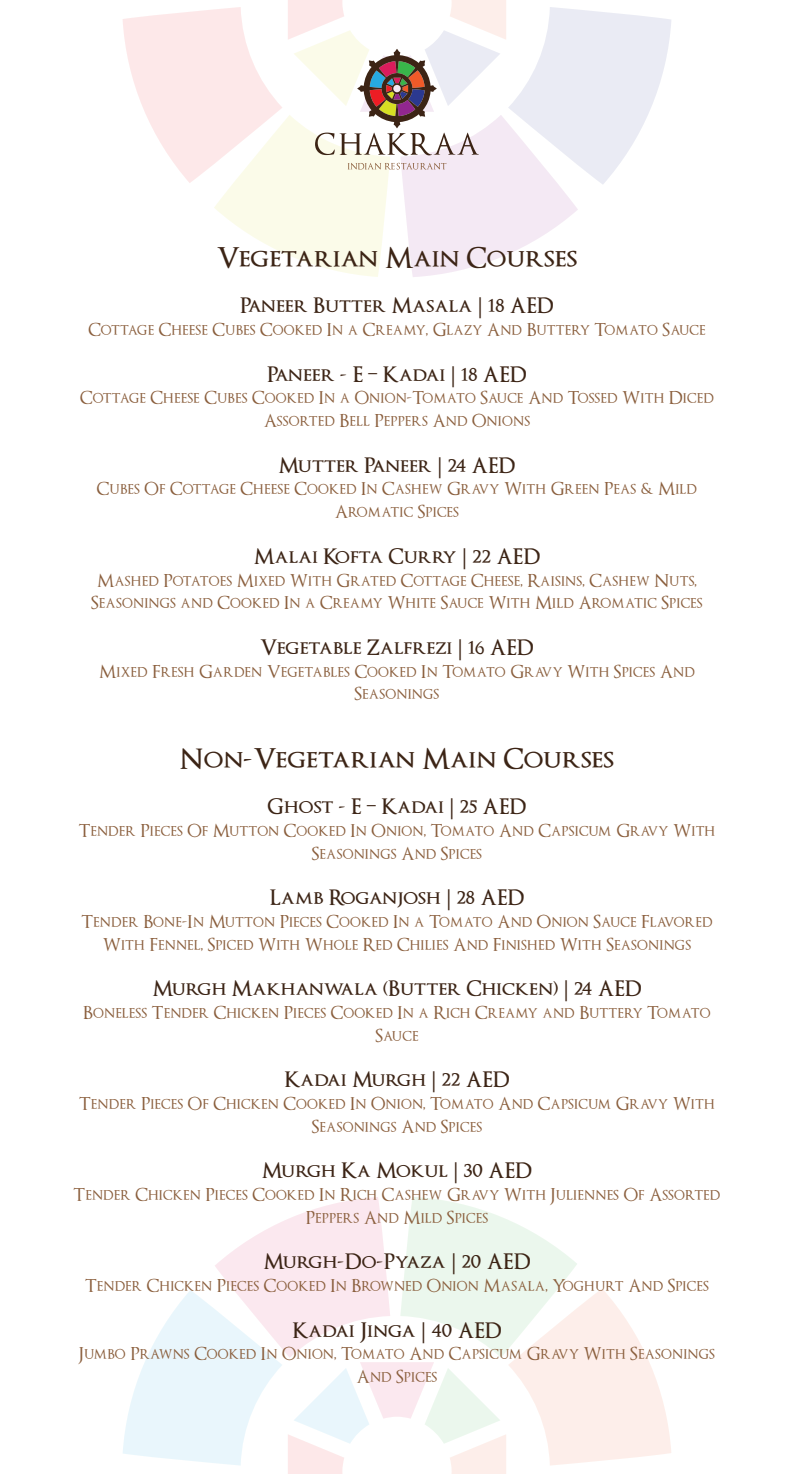
<style>
.page{position:relative;width:794px;height:1474px;background:#fff}
.page>*{position:absolute;margin:0;border:0;box-sizing:border-box;transform-origin:0 0}
.t1{font:600 28px "Optimus Princeps";color:#3c2415}
.t2{font:600 21px "Optimus Princeps";color:#3c2415}
.t3{font:17.5px/22.8px "Optimus Princeps";letter-spacing:.01em;color:#8a5e3c;text-align:center}
.s1{font-family:"Minion Pro";font-weight:400}
</style>
<div class="page">
<svg style="left:123px;top:1197px;width:548px;height:276px"></svg>
<svg style="left:123px;top:0;width:548px;height:277px"></svg>
<h1 class="t1" style="left:217px;top:243px;width:362px">Vegetarian Main Courses</h1>
<p class="t2" style="left:240px;top:295px;width:315px">Paneer Butter Masala <span class="s1">|</span> 18 AED</p>
<p class="t3" style="left:88px;top:319px;width:619px">Cottage Cheese Cubes Cooked In a Creamy, Glazy And Buttery Tomato Sauce</p>
<p class="t2" style="left:267px;top:363px;width:261px">Paneer - E – Kadai <span class="s1">|</span> 18 AED</p>
<p class="t3" style="left:80px;top:387px;width:635px">Cottage Cheese Cubes Cooked In a Onion-Tomato Sauce And Tossed With Diced<br>Assorted Bell Peppers And Onions</p>
<p class="t2" style="left:278px;top:454px;width:238px">Mutter Paneer <span class="s1">|</span> 24 AED</p>
<p class="t3" style="left:97px;top:478px;width:601px">Cubes Of Cottage Cheese Cooked In Cashew Gravy With Green Peas &amp; Mild<br>Aromatic Spices</p>
<p class="t2" style="left:254px;top:545px;width:288px">Malai Kofta Curry <span class="s1">|</span> 22 AED</p>
<p class="t3" style="left:91px;top:569px;width:613px">Mashed Potatoes Mixed With Grated Cottage Cheese, Raisins, Cashew Nuts,<br>Seasonings and Cooked In a Creamy White Sauce With Mild Aromatic Spices</p>
<p class="t2" style="left:260px;top:636px;width:275px">Vegetable Zalfrezi <span class="s1">|</span> 16 AED</p>
<p class="t3" style="left:99px;top:660px;width:597px">Mixed Fresh Garden Vegetables Cooked In Tomato Gravy With Spices And<br>Seasonings</p>
<h1 class="t1" style="left:180px;top:743px;width:435px">Non-Vegetarian Main Courses</h1>
<p class="t2" style="left:267px;top:795px;width:260px">Ghost - E – Kadai <span class="s1">|</span> 25 AED</p>
<p class="t3" style="left:79px;top:820px;width:638px">Tender Pieces Of Mutton Cooked In Onion, Tomato And Capsicum Gravy With<br>Seasonings And Spices</p>
<p class="t2" style="left:270px;top:886px;width:256px">Lamb Roganjosh <span class="s1">|</span> 28 AED</p>
<p class="t3" style="left:82px;top:911px;width:632px">Tender Bone-In Mutton Pieces Cooked In a Tomato And Onion Sauce Flavored<br>With Fennel, Spiced With Whole Red Chilies And Finished With Seasonings</p>
<p class="t2" style="left:152px;top:977px;width:491px">Murgh Makhanwala (Butter Chicken) <span class="s1">|</span> 24 AED</p>
<p class="t3" style="left:83px;top:1002px;width:629px">Boneless Tender Chicken Pieces Cooked In a Rich Creamy and Buttery Tomato<br>Sauce</p>
<p class="t2" style="left:284px;top:1068px;width:227px">Kadai Murgh <span class="s1">|</span> 22 AED</p>
<p class="t3" style="left:79px;top:1093px;width:637px">Tender Pieces Of Chicken Cooked In Onion, Tomato And Capsicum Gravy With<br>Seasonings And Spices</p>
<p class="t2" style="left:262px;top:1159px;width:272px">Murgh Ka Mokul <span class="s1">|</span> 30 AED</p>
<p class="t3" style="left:74px;top:1184px;width:648px">Tender Chicken Pieces Cooked In Rich Cashew Gravy With Juliennes Of Assorted<br>Peppers And Mild Spices</p>
<p class="t2" style="left:263px;top:1250px;width:269px">Murgh-Do-Pyaza <span class="s1">|</span> 20 AED</p>
<p class="t3" style="left:85px;top:1275px;width:625px">Tender Chicken Pieces Cooked In Browned Onion Masala, Yoghurt And Spices</p>
<p class="t2" style="left:292px;top:1318px;width:211px">Kadai Jinga <span class="s1">|</span> 40 AED</p>
<p class="t3" style="left:79px;top:1343px;width:637px">Jumbo Prawns Cooked In Onion, Tomato And Capsicum Gravy With Seasonings<br>And Spices</p>
</div>
